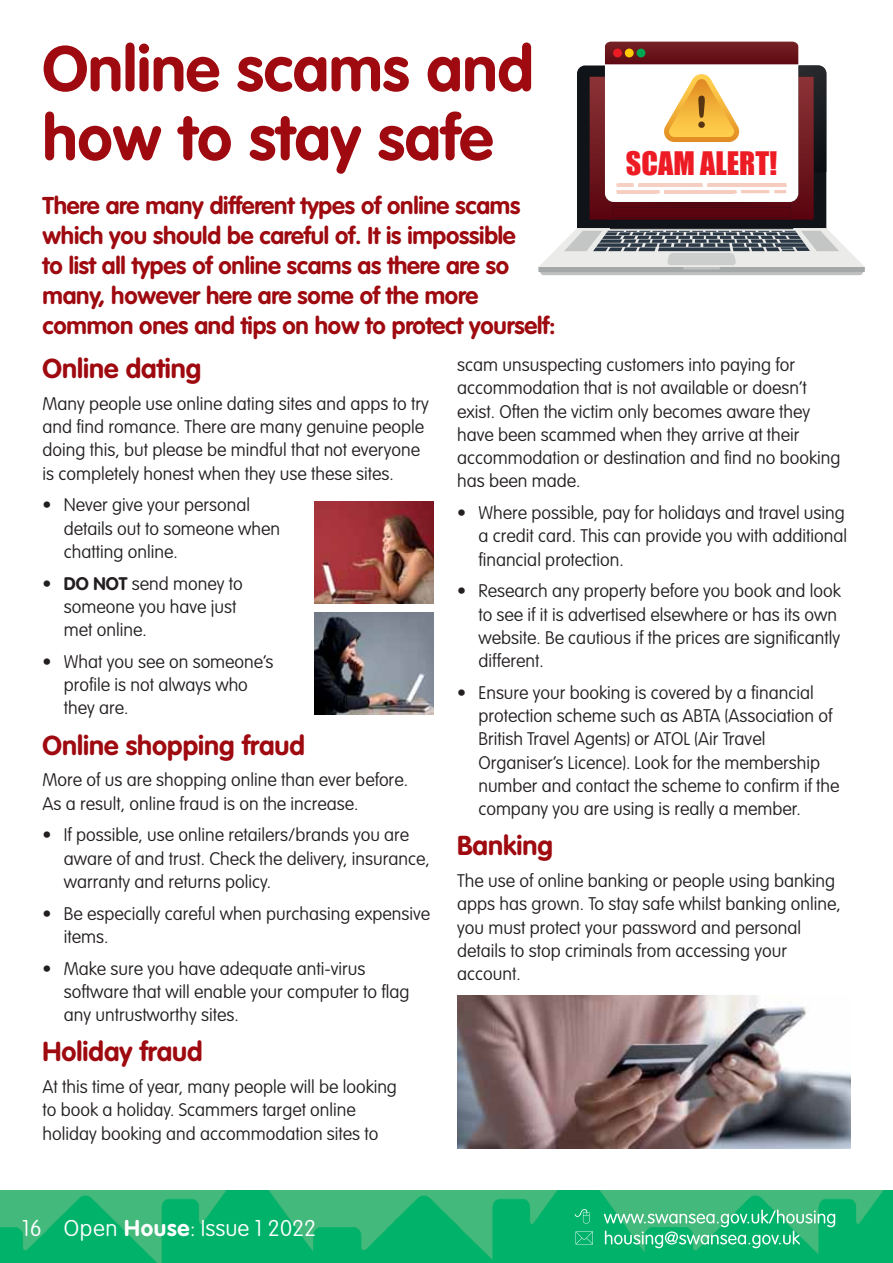
<style>
.page{position:relative;width:893px;height:1263px;background:#fff}
.page>*{position:absolute;margin:0;border:0;box-sizing:border-box;transform-origin:0 0}
.t1{font:700 63px/69px "VAG Rounded Std";color:#9e0a0f}
.t2{font:30px "Impact";color:#ed1c24}
.t3{font:700 27px "VAG Rounded Std";color:#9e0a0f}
.t4{font:700 24px/30px "VAG Rounded Std";letter-spacing:-.01em;color:#9e0a0f}
.t5{font:100 22.5px "VAG Rounded Std";color:#fff}
.t6{font:100 18px/23.2px "VAG Rounded Std";color:#231f20}
.s1{font-weight:700}
</style>
<div class="page">
<img style="left:0;top:1191px;width:892px;height:72px">
<img style="left:892px;top:1191px;width:1px;height:72px">
<svg style="left:575px;top:1209px;width:260px;height:39px;background:#3fc188"></svg>
<img style="left:315px;top:612px;width:119px;height:102px">
<img style="left:315px;top:502px;width:119px;height:102px">
<img style="left:457px;top:995px;width:393px;height:153px">
<svg style="left:538px;top:42px;width:327px;height:233px"></svg>
<h1 class="t1" style="left:43px;top:37px;width:493px">Online scams and how to stay safe</h1>
<h3 class="t4" style="left:43px;top:192px;width:514px">There are many different types of online scams which you should be careful of. It is impossible<br>to list all types of online scams as there are so many, however here are some of the more common ones and tips on how to protect yourself:</h3>
<h2 class="t2" style="left:626px;top:154px;width:153px">SCAM ALERT!</h2>
<h3 class="t3" style="left:43px;top:355px;width:160px">Online dating</h3>
<p class="t6" style="left:43px;top:393px;width:388px">Many people use online dating sites and apps to try and find romance. There are many genuine people doing this, but please be mindful that not everyone is completely honest when they use these sites.</p>
<p class="t6" style="left:64px;top:494px;width:218px;text-indent:-21px">• Never give your personal details out to someone when chatting online.</p>
<p class="t6" style="left:64px;top:573px;width:180px;text-indent:-21px">• <span class="s1">DO NOT</span> send money to someone you have just met online.</p>
<p class="t6" style="left:64px;top:651px;width:211px;text-indent:-21px">• What you see on someone’s profile is not always who they are.</p>
<h3 class="t3" style="left:43px;top:732px;width:264px">Online shopping fraud</h3>
<p class="t6" style="left:43px;top:769px;width:367px">More of us are shopping online than ever before.<br>As a result, online fraud is on the increase.</p>
<p class="t6" style="left:64px;top:824px;width:368px;text-indent:-21px">• If possible, use online retailers/brands you are aware of and trust. Check the delivery, insurance, warranty and returns policy.</p>
<p class="t6" style="left:64px;top:903px;width:368px;text-indent:-21px">• Be especially careful when purchasing expensive items.</p>
<p class="t6" style="left:64px;top:958px;width:347px;text-indent:-21px">• Make sure you have adequate anti-virus software that will enable your computer to flag any untrustworthy sites.</p>
<h3 class="t3" style="left:43px;top:1039px;width:162px">Holiday fraud</h3>
<p class="t6" style="left:43px;top:1076px;width:356px">At this time of year, many people will be looking to book a holiday. Scammers target online holiday booking and accommodation sites to</p>
<p class="t6" style="left:457px;top:354px;width:385px">scam unsuspecting customers into paying for accommodation that is not available or doesn’t exist. Often the victim only becomes aware they have been scammed when they arrive at their accommodation or destination and find no booking has been made.</p>
<p class="t6" style="left:478px;top:502px;width:370px;text-indent:-21px">• Where possible, pay for holidays and travel using a credit card. This can provide you with additional financial protection.</p>
<p class="t6" style="left:478px;top:580px;width:364px;text-indent:-21px">• Research any property before you book and look to see if it is advertised elsewhere or has its own website. Be cautious if the prices are significantly different.</p>
<p class="t6" style="left:478px;top:682px;width:363px;text-indent:-21px">• Ensure your booking is covered by a financial protection scheme such as ABTA (Association of British Travel Agents) or ATOL (Air Travel Organiser’s Licence). Look for the membership number and contact the scheme to confirm if the company you are using is really a member.</p>
<h3 class="t3" style="left:457px;top:833px;width:98px">Banking</h3>
<p class="t6" style="left:457px;top:870px;width:385px">The use of online banking or people using banking apps has grown. To stay safe whilst banking online, you must protect your password and personal details to stop criminals from accessing your account.</p>
<p class="t5" style="left:22px;top:1217px;width:296px">16 Open <span class="s1">House</span>: Issue 1 2022</p>
</div>
